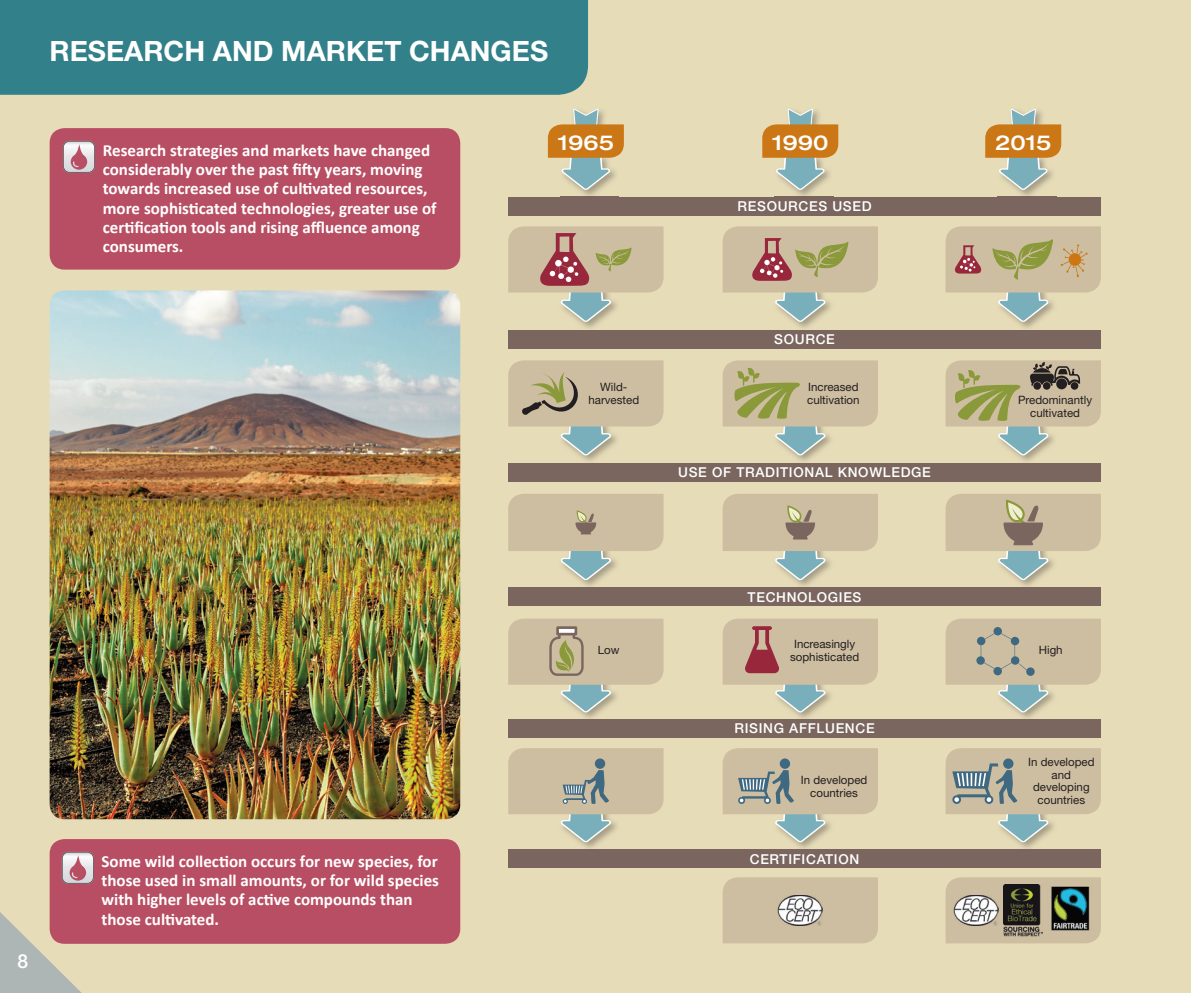
<style>
.page{position:relative;width:1191px;height:993px;background:#fff}
.page>*{position:absolute;margin:0;border:0;box-sizing:border-box;transform-origin:0 0}
.t1{font:700 28px "Helvetica Neue LT Std";color:#fff}
.t2{font:500 expanded 20.65px "Helvetica Neue LT Std";color:#fff}
.t3{font:500 19.25px "Helvetica Neue LT Std";color:#fff}
.t4{font:700 16.97px/19.2px "Calibri";color:#fff}
.t5{font:500 13.65px "Helvetica Neue LT Std";letter-spacing:.05em;color:#fff}
.t6{font:11.55px/13px "Helvetica Neue LT Std";color:#231f20;text-align:center}
</style>
<div class="page">
<div style="left:0;top:0;width:1191px;height:992px;background:#e7dcb8"></div>
<div style="left:0;top:0;width:588px;height:95px;background:#328089"></div>
<img style="left:50px;top:290px;width:410px;height:529px">
<img style="left:794px;top:455px;width:20px;height:6px">
<img style="left:579px;top:455px;width:21px;height:6px">
<img style="left:1017px;top:455px;width:20px;height:6px">
<img style="left:794px;top:580px;width:20px;height:6px">
<img style="left:794px;top:712px;width:20px;height:6px">
<img style="left:794px;top:842px;width:20px;height:6px">
<img style="left:579px;top:712px;width:21px;height:6px">
<img style="left:579px;top:842px;width:21px;height:6px">
<img style="left:1017px;top:580px;width:20px;height:6px">
<img style="left:1017px;top:712px;width:20px;height:6px">
<img style="left:1017px;top:842px;width:20px;height:6px">
<div style="left:508px;top:197px;width:593px;height:18px;background:#7a665f"></div>
<div style="left:508px;top:330px;width:593px;height:19px;background:#7a665f"></div>
<div style="left:508px;top:463px;width:593px;height:19px;background:#7a665f"></div>
<div style="left:508px;top:587px;width:593px;height:19px;background:#7a665f"></div>
<div style="left:508px;top:718px;width:593px;height:19px;background:#7a665f"></div>
<div style="left:508px;top:848px;width:593px;height:19px;background:#7a665f"></div>
<div style="left:722px;top:877px;width:156px;height:66px;background:#cdbea1"></div>
<svg style="left:945px;top:877px;width:156px;height:66px;background:#cabc9f"></svg>
<img style="left:778px;top:894px;width:44px;height:31px">
<img style="left:954px;top:894px;width:44px;height:31px">
<img style="left:1004px;top:884px;width:38px;height:51px">
<img style="left:1047px;top:885px;width:45px;height:45px">
<svg style="left:508px;top:226px;width:155px;height:96px"></svg>
<svg style="left:722px;top:226px;width:156px;height:96px"></svg>
<svg style="left:945px;top:226px;width:156px;height:96px"></svg>
<svg style="left:508px;top:748px;width:155px;height:94px"></svg>
<svg style="left:722px;top:748px;width:156px;height:94px"></svg>
<svg style="left:945px;top:748px;width:156px;height:94px"></svg>
<svg style="left:508px;top:360px;width:155px;height:95px"></svg>
<svg style="left:945px;top:360px;width:156px;height:95px"></svg>
<svg style="left:722px;top:360px;width:156px;height:95px"></svg>
<svg style="left:722px;top:618px;width:156px;height:94px"></svg>
<svg style="left:508px;top:618px;width:155px;height:94px"></svg>
<svg style="left:945px;top:618px;width:156px;height:94px"></svg>
<div style="left:1026px;top:667px;width:9px;height:9px;background:#3f6881;border-radius:50%"></div>
<svg style="left:762px;top:109px;width:76px;height:81px"></svg>
<svg style="left:985px;top:109px;width:76px;height:81px"></svg>
<svg style="left:548px;top:109px;width:76px;height:81px"></svg>
<div style="left:50px;top:838px;width:410px;height:105px;background:#b84e63;border-radius:15px"></div>
<svg style="left:508px;top:494px;width:155px;height:86px"></svg>
<svg style="left:722px;top:494px;width:156px;height:86px"></svg>
<svg style="left:945px;top:494px;width:156px;height:86px"></svg>
<div style="left:50px;top:128px;width:410px;height:141px;background:#b84e63;border-radius:15px"></div>
<svg style="left:63px;top:141px;width:32px;height:32px"></svg>
<svg style="left:63px;top:141px;width:32px;height:31px"></svg>
<svg style="left:64px;top:142px;width:30px;height:30px"></svg>
<svg style="left:62px;top:851px;width:32px;height:32px"></svg>
<svg style="left:62px;top:851px;width:31px;height:32px"></svg>
<svg style="left:63px;top:852px;width:30px;height:30px"></svg>
<svg style="left:0;top:896px;width:97px;height:96px"></svg>
<h1 class="t1" style="left:50px;top:33px;width:500px">RESEARCH AND MARKET CHANGES</h1>
<p class="t4" style="left:103px;top:141px;width:335px">Research strategies and markets have changed considerably over the past fifty years, moving towards increased use of cultivated resources, more sophisticated technologies, greater use of certification tools and rising affluence among consumers.</p>
<p class="t2" style="left:558px;top:129px;width:58px">1965</p>
<p class="t2" style="left:772px;top:129px;width:58px">1990</p>
<p class="t2" style="left:995px;top:129px;width:58px">2015</p>
<p class="t5" style="left:737px;top:198px;width:135px">RESOURCES USED</p>
<p class="t6" style="left:588px;top:380px;width:52px">Wild&shy;harvested</p>
<p class="t5" style="left:774px;top:331px;width:62px">SOURCE</p>
<p class="t6" style="left:807px;top:380px;width:54px;text-align:left">Increased cultivation</p>
<p class="t5" style="left:678px;top:464px;width:254px">USE OF TRADITIONAL KNOWLEDGE</p>
<p class="t6" style="left:1018px;top:393px;width:75px">Predominantly cultivated</p>
<p class="t3" style="left:18px;top:949px;width:12px">8</p>
<p class="t4" style="left:102px;top:851px;width:339px">Some wild collection occurs for new species, for those used in small amounts, or for wild species with higher levels of active compounds than those cultivated.</p>
<p class="t5" style="left:747px;top:588px;width:115px">TECHNOLOGIES</p>
<p class="t6" style="left:790px;top:636px;width:71px">Increasingly sophisticated</p>
<p class="t6" style="left:597px;top:643px;width:23px">Low</p>
<p class="t6" style="left:1038px;top:643px;width:25px">High</p>
<p class="t5" style="left:734px;top:720px;width:142px">RISING AFFLUENCE</p>
<p class="t6" style="left:801px;top:772px;width:68px">In developed countries</p>
<p class="t5" style="left:750px;top:850px;width:111px">CERTIFICATION</p>
<p class="t6" style="left:1028px;top:754px;width:68px">In developed and developing countries</p>
</div>
